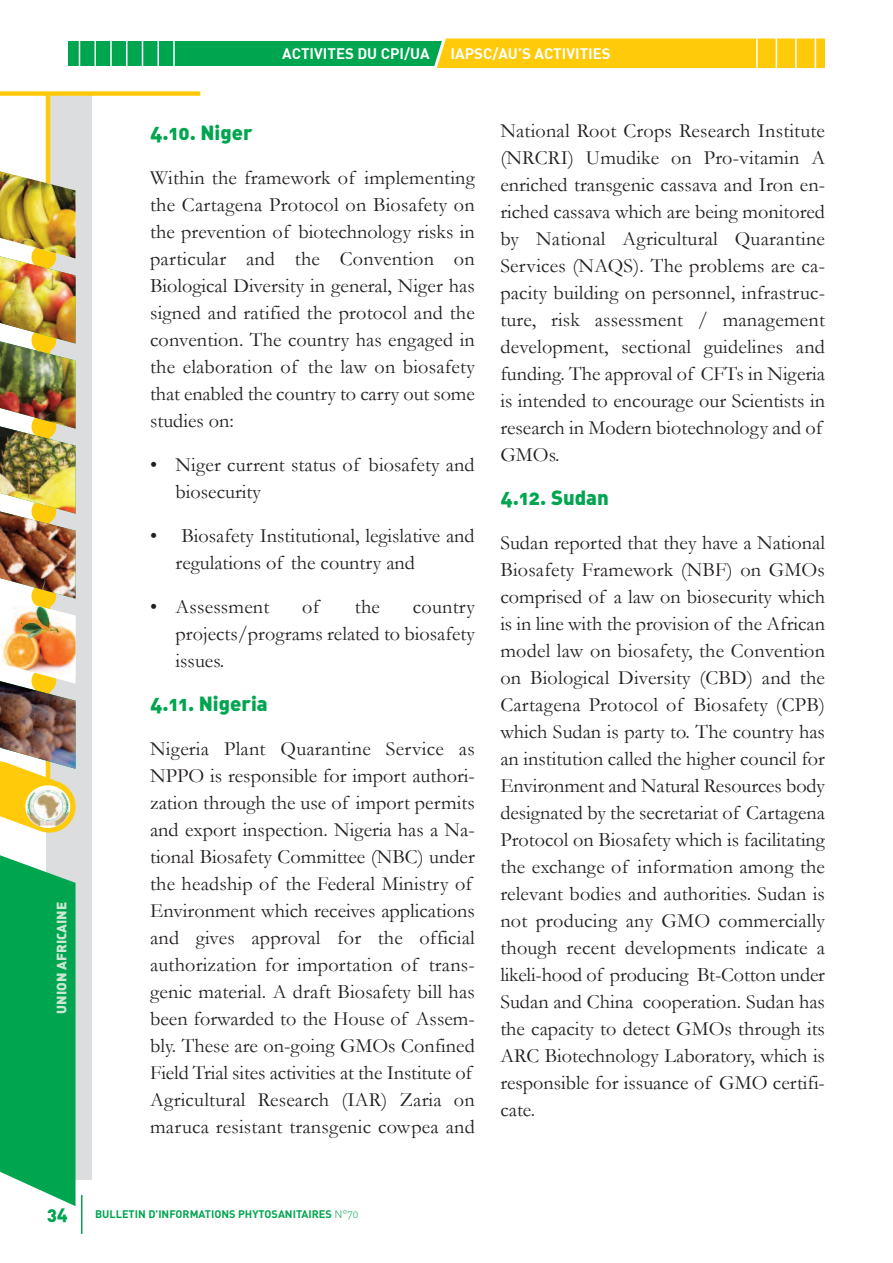
<style>
.page{position:relative;width:893px;height:1263px;background:#fff}
.page>*{position:absolute;margin:0;border:0;box-sizing:border-box;transform-origin:0 0}
.t1{font:20.25px/27px "Garamond";color:#231f20}
.t2{font:20.25px "DIN Black Alternate";color:#00a54f}
.t3{font:18px "DIN Black Alternate";color:#00a54f}
.t4{font:15px "DIN Bold";color:#fff}
.t5{font:13.5px "DIN Black Alternate";color:#cbe6d3}
.t6{font:10.95px "DIN Bold Alternate";color:#00a54f}
.s1{font-family:"DIN Light Alternate"}
</style>
<div class="page">
<div style="left:46px;top:92px;width:45px;height:1087px;background:#dcdddf"></div>
<hr style="left:46px;top:92px;width:4px;height:721px;background:#feca0a">
<hr style="left:81px;top:1195px;width:1px;height:39px;background:#00a54f">
<div style="left:0;top:91px;width:200px;height:5px;background:#feca0a"></div>
<svg style="left:0;top:855px;width:76px;height:351px;background:#15ac5d"></svg>
<img style="left:0;top:169px;width:76px;height:664px">
<img style="left:0;top:171px;width:76px;height:87px">
<div style="left:68px;top:41px;width:757px;height:25px;background:#00a54f"></div>
<hr style="left:79px;top:28px;width:1px;height:44px;background:#fff">
<hr style="left:94px;top:28px;width:2px;height:44px;background:#fff">
<hr style="left:110px;top:28px;width:2px;height:44px;background:#fff">
<hr style="left:126px;top:28px;width:1px;height:44px;background:#fff">
<hr style="left:142px;top:28px;width:1px;height:44px;background:#fff">
<hr style="left:157px;top:28px;width:2px;height:44px;background:#fff">
<hr style="left:173px;top:28px;width:2px;height:44px;background:#fff">
<svg style="left:434px;top:38px;width:391px;height:30px;background:#fbcb14"></svg>
<p class="t5" style="left:54px;top:1013px;width:113px;rotate:-90deg">UNION AFRICAINE</p>
<p class="t3" style="left:47px;top:1203px;width:22px">34</p>
<p class="t4" style="left:282px;top:43px;width:149px">ACTIVITES DU CPI/UA</p>
<p class="t4" style="left:451px;top:43px;width:162px">IAPSC/AU’S ACTIVITIES</p>
<p class="t2" style="left:150px;top:121px;width:104px">4.10. Niger</p>
<p class="t1" style="left:150px;top:165px;width:326px;text-align:justify">Within the framework of implementing the Cartagena Protocol on Biosafety on the prevention of biotechnology risks in particular and the Convention on Biological Diversity in general, Niger has signed and ratified the protocol and the convention. The country has engaged in the elaboration of the law on biosafety that enabled the country to carry out some studies on:</p>
<p class="t1" style="left:176px;top:452px;width:301px;text-indent:-26px">• Niger current status of biosafety and biosecurity</p>
<p class="t1" style="left:176px;top:523px;width:301px;text-indent:-26px">• Biosafety Institutional, legislative and regulations of the country and</p>
<p class="t1" style="left:150px;top:594px;width:121px">• Assessment</p>
<p class="t1" style="left:302px;top:594px;width:19px">of</p>
<p class="t1" style="left:355px;top:594px;width:27px">the</p>
<p class="t1" style="left:176px;top:594px;width:301px;text-align:justify;text-indent:237px">country projects/programs related to biosafety issues.</p>
<p class="t2" style="left:150px;top:692px;width:119px">4.11. Nigeria</p>
<p class="t1" style="left:150px;top:736px;width:326px">Nigeria Plant Quarantine Service as NPPO is responsible for import authori&shy;zation through the use of import permits and export inspection. Nigeria has a Na&shy;tional Biosafety Committee (NBC) under the headship of the Federal Ministry of Environment which receives applications and gives approval for the official authorization for importation of trans&shy;genic material. A draft Biosafety bill has been forwarded to the House of Assem&shy;bly. These are on-going GMOs Confined Field Trial sites activities at the Institute of Agricultural Research (IAR) Zaria on maruca resistant transgenic cowpea and</p>
<p class="t1" style="left:500px;top:117px;width:326px">National Root Crops Research Institute (NRCRI) Umudike on Pro-vitamin A enriched transgenic cassava and Iron en&shy;riched cassava which are being monitored by National Agricultural Quarantine Services (NAQS). The problems are ca&shy;pacity building on personnel, infrastruc&shy;ture, risk assessment / management development, sectional guidelines and funding. The approval of CFTs in Nigeria is intended to encourage our Scientists in research in Modern biotechnology and of GMOs.</p>
<p class="t2" style="left:500px;top:486px;width:110px">4.12. Sudan</p>
<p class="t1" style="left:500px;top:529px;width:326px;text-align:justify">Sudan reported that they have a National Biosafety Framework (NBF) on GMOs comprised of a law on biosecurity which is in line with the provision of the African model law on biosafety, the Convention on Biological Diversity (CBD) and the Cartagena Protocol of Biosafety (CPB) which Sudan is party to. The country has an institution called the higher council for Environment and Natural Resources body designated by the secretariat of Cartagena Protocol on Biosafety which is facilitating the exchange of information among the relevant bodies and authorities. Sudan is not producing any GMO commercially though recent developments indicate a likeli-hood of producing Bt-Cotton under Sudan and China cooperation. Sudan has the capacity to detect GMOs through its ARC Biotechnology Laboratory, which is responsible for issuance of GMO certifi&shy;cate.</p>
<p class="t6" style="left:95px;top:1208px;width:265px">BULLETIN D'INFORMATIONS PHYTOSANITAIRES <span class="s1">N°70</span></p>
</div>
